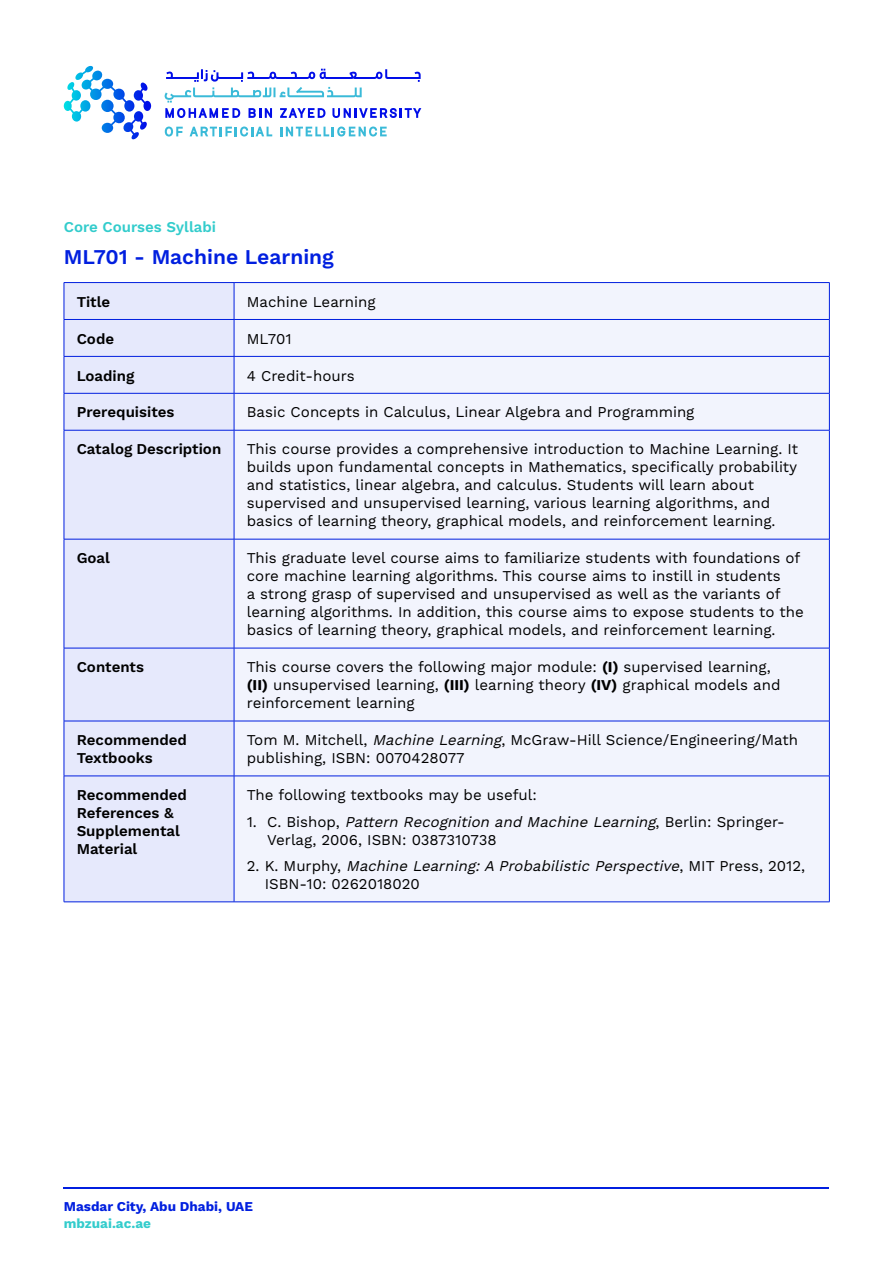
<style>
.page{position:relative;width:893px;height:1263px;background:#fff}
.page>*{position:absolute;margin:0;border:0;box-sizing:border-box;transform-origin:0 0}
.t1{font:600 21px "Work Sans";color:#011fdf}
.t2{font:15px/18px "Work Sans";color:#000}
.t3{font:600 15px/18px "Work Sans";color:#000}
.t4{font:600 15px "Work Sans";color:#3cc}
.t5{font:700 13.5px "Work Sans";color:#011fdf}
.t6{font:700 13.5px "Work Sans";color:#3cc}
.s1{font-weight:700}
.s2{font-style:italic}
</style>
<div class="page">
<div style="left:65px;top:283px;width:169px;height:618px;background:#e6e9fc"></div>
<div style="left:235px;top:283px;width:594px;height:618px;background:#f2f4fd"></div>
<hr style="left:64px;top:282px;width:170px;height:1px;background:#011fdf">
<hr style="left:64px;top:283px;width:1px;height:36px;background:#011fdf">
<hr style="left:234px;top:282px;width:596px;height:1px;background:#011fdf">
<hr style="left:234px;top:283px;width:1px;height:36px;background:#011fdf">
<hr style="left:829px;top:283px;width:1px;height:36px;background:#011fdf">
<hr style="left:64px;top:319px;width:170px;height:1px;background:#011fdf">
<hr style="left:64px;top:320px;width:1px;height:36px;background:#011fdf">
<hr style="left:234px;top:319px;width:596px;height:1px;background:#011fdf">
<hr style="left:234px;top:320px;width:1px;height:36px;background:#011fdf">
<hr style="left:829px;top:320px;width:1px;height:36px;background:#011fdf">
<hr style="left:64px;top:356px;width:170px;height:1px;background:#011fdf">
<hr style="left:64px;top:357px;width:1px;height:36px;background:#011fdf">
<hr style="left:234px;top:356px;width:596px;height:1px;background:#011fdf">
<hr style="left:234px;top:357px;width:1px;height:36px;background:#011fdf">
<hr style="left:829px;top:357px;width:1px;height:36px;background:#011fdf">
<hr style="left:64px;top:393px;width:170px;height:1px;background:#011fdf">
<hr style="left:64px;top:393px;width:1px;height:37px;background:#011fdf">
<hr style="left:234px;top:393px;width:596px;height:1px;background:#011fdf">
<hr style="left:234px;top:393px;width:1px;height:37px;background:#011fdf">
<hr style="left:829px;top:393px;width:1px;height:37px;background:#011fdf">
<hr style="left:64px;top:430px;width:170px;height:1px;background:#011fdf">
<hr style="left:64px;top:430px;width:1px;height:109px;background:#011fdf">
<hr style="left:234px;top:430px;width:596px;height:1px;background:#011fdf">
<hr style="left:234px;top:430px;width:1px;height:109px;background:#011fdf">
<hr style="left:829px;top:430px;width:1px;height:109px;background:#011fdf">
<hr style="left:64px;top:539px;width:170px;height:1px;background:#011fdf">
<hr style="left:64px;top:539px;width:1px;height:109px;background:#011fdf">
<hr style="left:234px;top:539px;width:596px;height:1px;background:#011fdf">
<hr style="left:234px;top:539px;width:1px;height:109px;background:#011fdf">
<hr style="left:829px;top:539px;width:1px;height:109px;background:#011fdf">
<hr style="left:64px;top:648px;width:170px;height:1px;background:#011fdf">
<hr style="left:64px;top:648px;width:1px;height:73px;background:#011fdf">
<hr style="left:234px;top:648px;width:596px;height:1px;background:#011fdf">
<hr style="left:234px;top:648px;width:1px;height:73px;background:#011fdf">
<hr style="left:829px;top:648px;width:1px;height:73px;background:#011fdf">
<hr style="left:64px;top:721px;width:170px;height:1px;background:#011fdf">
<hr style="left:64px;top:721px;width:1px;height:55px;background:#011fdf">
<hr style="left:234px;top:721px;width:596px;height:1px;background:#011fdf">
<hr style="left:234px;top:721px;width:1px;height:55px;background:#011fdf">
<hr style="left:829px;top:721px;width:1px;height:55px;background:#011fdf">
<hr style="left:64px;top:776px;width:170px;height:1px;background:#011fdf">
<hr style="left:64px;top:776px;width:1px;height:126px;background:#011fdf">
<hr style="left:234px;top:776px;width:596px;height:1px;background:#011fdf">
<hr style="left:234px;top:776px;width:1px;height:126px;background:#011fdf">
<hr style="left:829px;top:776px;width:1px;height:126px;background:#011fdf">
<hr style="left:64px;top:901px;width:170px;height:1px;background:#011fdf">
<hr style="left:234px;top:901px;width:596px;height:1px;background:#011fdf">
<hr style="left:64px;top:1187px;width:765px;height:1px;background:#011fdf">
<svg style="left:64px;top:66px;width:87px;height:74px"></svg>
<svg style="left:165px;top:127px;width:18px;height:10px"></svg>
<svg style="left:190px;top:127px;width:82px;height:10px"></svg>
<svg style="left:280px;top:127px;width:107px;height:10px"></svg>
<svg style="left:164px;top:69px;width:257px;height:49px"></svg>
<p class="t4" style="left:64px;top:219px;width:154px">Core Courses Syllabi</p>
<h1 class="t1" style="left:64px;top:244px;width:272px">ML701 - Machine Learning</h1>
<p class="t3" style="left:77px;top:293px;width:35px">Title</p>
<p class="t2" style="left:247px;top:293px;width:130px">Machine Learning</p>
<p class="t3" style="left:77px;top:330px;width:39px">Code</p>
<p class="t2" style="left:247px;top:330px;width:46px">ML701</p>
<p class="t3" style="left:77px;top:367px;width:59px">Loading</p>
<p class="t2" style="left:247px;top:367px;width:109px">4 Credit-hours</p>
<p class="t3" style="left:77px;top:404px;width:99px">Prerequisites</p>
<p class="t2" style="left:247px;top:404px;width:449px">Basic Concepts in Calculus, Linear Algebra and Programming</p>
<p class="t3" style="left:77px;top:441px;width:146px">Catalog Description</p>
<p class="t2" style="left:247px;top:441px;width:553px">This course provides a comprehensive introduction to Machine Learning. It builds upon fundamental concepts in Mathematics, specifically probability and statistics, linear algebra, and calculus. Students will learn about supervised and unsupervised learning, various learning algorithms, and basics of learning theory, graphical models, and reinforcement learning.</p>
<p class="t3" style="left:77px;top:550px;width:35px">Goal</p>
<p class="t2" style="left:247px;top:550px;width:558px">This graduate level course aims to familiarize students with foundations of core machine learning algorithms. This course aims to instill in students<br>a strong grasp of supervised and unsupervised as well as the variants of learning algorithms. In addition, this course aims to expose students to the basics of learning theory, graphical models, and reinforcement learning.</p>
<p class="t3" style="left:77px;top:659px;width:69px">Contents</p>
<p class="t2" style="left:247px;top:659px;width:535px">This course covers the following major module: <span class="s1">(I)</span> supervised learning, <span class="s1">(II)</span> unsupervised learning, <span class="s1">(III)</span> learning theory <span class="s1">(IV)</span> graphical models and reinforcement learning</p>
<p class="t3" style="left:77px;top:732px;width:112px">Recommended<br>Textbooks</p>
<p class="t2" style="left:247px;top:732px;width:553px">Tom M. Mitchell, <span class="s2">Machine Learning</span>, McGraw-Hill Science/Engineering/Math publishing, ISBN: 0070428077</p>
<p class="t3" style="left:77px;top:787px;width:112px">Recommended<br>References &amp;<br>Supplemental<br>Material</p>
<p class="t2" style="left:247px;top:782px;width:539px;line-height:26.5px">The following textbooks may be useful:<br>1 . C . B i s h o p , <span class="s2">Pattern Recognition and Machine Learning</span>, B e r l i n : S p r i n g e r-</p>
<p class="t2" style="left:247px;top:827px;width:560px;line-height:26.5px;text-indent:20px">Verlag, 2006, ISBN: 0387310738<br>2 . K . M u r p h y, <span class="s2">Machine Learning:A Probabilistic Perspective</span>, M I T P r e s s , 2 0 1 2 ,</p>
<p class="t2" style="left:265px;top:876px;width:157px">ISBN-10: 0262018020</p>
<p class="t5" style="left:64px;top:1199px;width:191px">Masdar City, Abu Dhabi, UAE</p>
<p class="t6" style="left:64px;top:1215px;width:89px">mbzuai.ac.ae</p>
</div>
